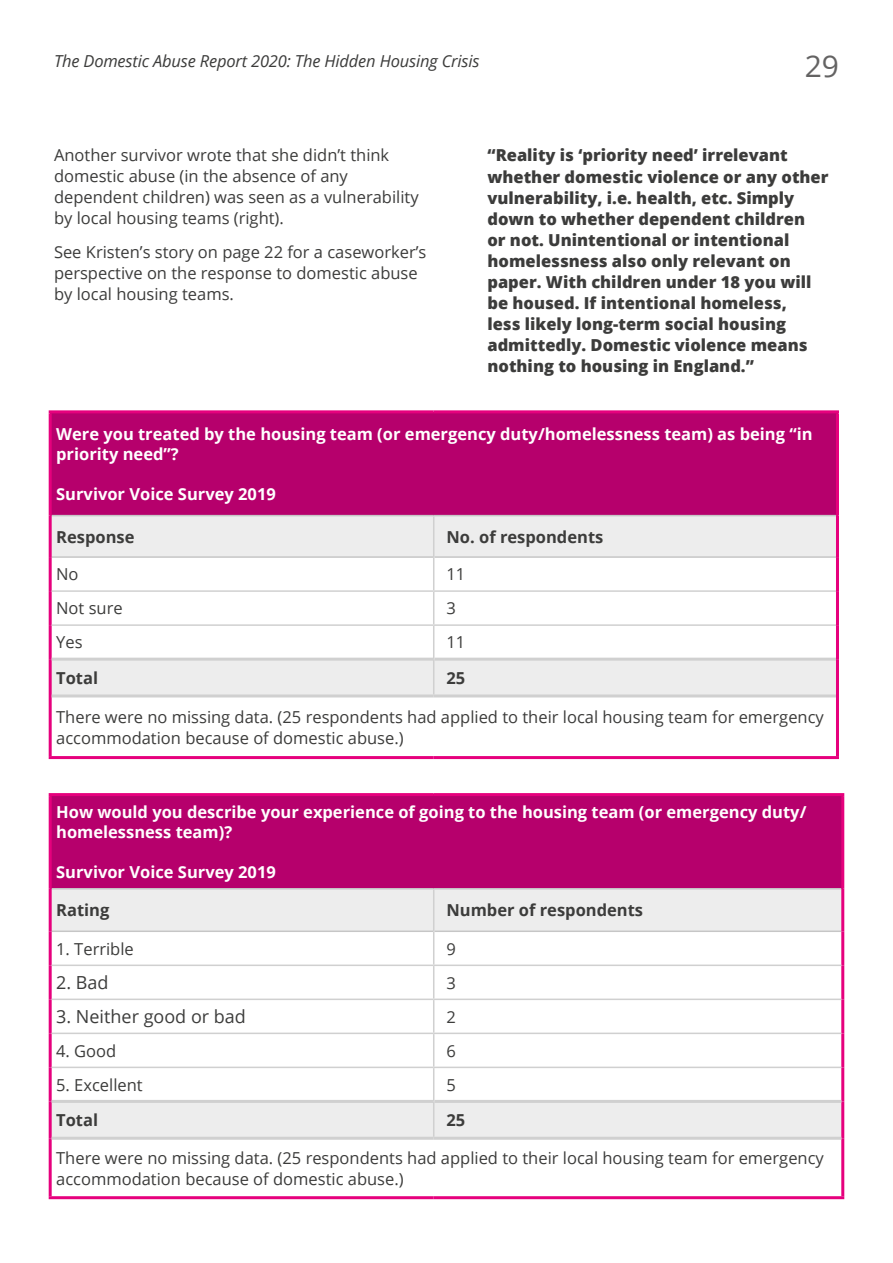
<style>
.page{position:relative;width:893px;height:1263px;background:#fff}
.page>*{position:absolute;margin:0;border:0;box-sizing:border-box;transform-origin:0 0}
.t1{font:30px "Open Sans";color:#646363}
.t2{font:18px "Open Sans";color:#3c3c3b}
.t3{font:16.5px/21px "Open Sans";color:#3c3c3b}
.t4{font:800 16.5px/21px "Open Sans";color:#3c3c3b}
.t5{font:700 16.5px/19.8px "Open Sans";color:#fff}
.t6{font:700 16.5px "Open Sans";color:#3c3c3b}
.t7{font:italic 16.5px "Open Sans";letter-spacing:-.01em;color:#3c3c3b}
</style>
<div class="page">
<div style="left:50px;top:412px;width:787px;height:104px;background:#b6006c"></div>
<svg style="left:52px;top:516px;width:784px;height:178px"></svg>
<hr style="left:52px;top:515px;width:382px;height:1px;background:#c6c6c6">
<hr style="left:434px;top:515px;width:402px;height:1px;background:#c6c6c6">
<hr style="left:52px;top:556px;width:381px;height:2px;background:#c6c6c6">
<hr style="left:434px;top:556px;width:402px;height:2px;background:#c6c6c6">
<hr style="left:49px;top:410px;width:385px;height:3px;background:#e6007d">
<hr style="left:49px;top:413px;width:3px;height:103px;background:#e6007d">
<hr style="left:434px;top:410px;width:405px;height:3px;background:#e6007d">
<hr style="left:836px;top:413px;width:3px;height:103px;background:#e6007d">
<hr style="left:49px;top:516px;width:3px;height:41px;background:#e6007d">
<hr style="left:836px;top:516px;width:3px;height:41px;background:#e6007d">
<hr style="left:49px;top:557px;width:3px;height:34px;background:#e6007d">
<hr style="left:836px;top:557px;width:3px;height:34px;background:#e6007d">
<hr style="left:49px;top:591px;width:3px;height:34px;background:#e6007d">
<hr style="left:836px;top:591px;width:3px;height:34px;background:#e6007d">
<hr style="left:49px;top:625px;width:3px;height:34px;background:#e6007d">
<hr style="left:836px;top:625px;width:3px;height:34px;background:#e6007d">
<hr style="left:49px;top:659px;width:3px;height:37px;background:#e6007d">
<hr style="left:836px;top:659px;width:3px;height:37px;background:#e6007d">
<hr style="left:49px;top:696px;width:3px;height:60px;background:#e6007d">
<hr style="left:836px;top:696px;width:3px;height:60px;background:#e6007d">
<hr style="left:49px;top:756px;width:385px;height:3px;background:#e6007d">
<hr style="left:434px;top:756px;width:405px;height:3px;background:#e6007d">
<hr style="left:52px;top:658px;width:381px;height:3px;background:#d0d0d0">
<hr style="left:434px;top:658px;width:402px;height:3px;background:#d0d0d0">
<hr style="left:52px;top:694px;width:382px;height:3px;background:#d0d0d0">
<hr style="left:434px;top:694px;width:402px;height:3px;background:#d0d0d0">
<hr style="left:433px;top:557px;width:1px;height:33px;background:#d0d0d0">
<hr style="left:52px;top:590px;width:382px;height:2px;background:#d0d0d0">
<hr style="left:434px;top:590px;width:402px;height:2px;background:#d0d0d0">
<hr style="left:433px;top:592px;width:1px;height:32px;background:#d0d0d0">
<hr style="left:52px;top:624px;width:382px;height:2px;background:#d0d0d0">
<hr style="left:434px;top:624px;width:402px;height:2px;background:#d0d0d0">
<hr style="left:433px;top:626px;width:1px;height:33px;background:#d0d0d0">
<hr style="left:433px;top:659px;width:1px;height:35px;background:#d0d0d0">
<hr style="left:433px;top:516px;width:1px;height:41px;background:#d0d0d0">
<div style="left:50px;top:794px;width:793px;height:95px;background:#b6006c"></div>
<svg style="left:52px;top:889px;width:789px;height:248px"></svg>
<hr style="left:52px;top:888px;width:382px;height:1px;background:#c6c6c6">
<hr style="left:434px;top:888px;width:407px;height:1px;background:#c6c6c6">
<hr style="left:52px;top:930px;width:381px;height:2px;background:#c6c6c6">
<hr style="left:434px;top:930px;width:407px;height:2px;background:#c6c6c6">
<hr style="left:49px;top:793px;width:385px;height:3px;background:#e6007d">
<hr style="left:49px;top:796px;width:3px;height:93px;background:#e6007d">
<hr style="left:434px;top:793px;width:410px;height:3px;background:#e6007d">
<hr style="left:841px;top:796px;width:3px;height:93px;background:#e6007d">
<hr style="left:49px;top:889px;width:3px;height:42px;background:#e6007d">
<hr style="left:841px;top:889px;width:3px;height:42px;background:#e6007d">
<hr style="left:49px;top:931px;width:3px;height:34px;background:#e6007d">
<hr style="left:841px;top:931px;width:3px;height:34px;background:#e6007d">
<hr style="left:49px;top:965px;width:3px;height:34px;background:#e6007d">
<hr style="left:841px;top:965px;width:3px;height:34px;background:#e6007d">
<hr style="left:49px;top:999px;width:3px;height:34px;background:#e6007d">
<hr style="left:841px;top:999px;width:3px;height:34px;background:#e6007d">
<hr style="left:49px;top:1033px;width:3px;height:34px;background:#e6007d">
<hr style="left:841px;top:1033px;width:3px;height:34px;background:#e6007d">
<hr style="left:49px;top:1067px;width:3px;height:34px;background:#e6007d">
<hr style="left:841px;top:1067px;width:3px;height:34px;background:#e6007d">
<hr style="left:49px;top:1101px;width:3px;height:37px;background:#e6007d">
<hr style="left:841px;top:1101px;width:3px;height:37px;background:#e6007d">
<hr style="left:49px;top:1138px;width:3px;height:58px;background:#e6007d">
<hr style="left:841px;top:1138px;width:3px;height:58px;background:#e6007d">
<hr style="left:49px;top:1196px;width:385px;height:3px;background:#e6007d">
<hr style="left:434px;top:1196px;width:410px;height:3px;background:#e6007d">
<hr style="left:52px;top:1100px;width:381px;height:3px;background:#d0d0d0">
<hr style="left:434px;top:1100px;width:407px;height:3px;background:#d0d0d0">
<hr style="left:52px;top:1137px;width:382px;height:3px;background:#d0d0d0">
<hr style="left:434px;top:1137px;width:407px;height:3px;background:#d0d0d0">
<hr style="left:433px;top:931px;width:1px;height:33px;background:#d0d0d0">
<hr style="left:52px;top:964px;width:382px;height:2px;background:#d0d0d0">
<hr style="left:434px;top:964px;width:407px;height:2px;background:#d0d0d0">
<hr style="left:433px;top:966px;width:1px;height:32px;background:#d0d0d0">
<hr style="left:52px;top:998px;width:382px;height:2px;background:#d0d0d0">
<hr style="left:434px;top:998px;width:407px;height:2px;background:#d0d0d0">
<hr style="left:433px;top:1000px;width:1px;height:32px;background:#d0d0d0">
<hr style="left:52px;top:1032px;width:382px;height:2px;background:#d0d0d0">
<hr style="left:434px;top:1032px;width:407px;height:2px;background:#d0d0d0">
<hr style="left:433px;top:1034px;width:1px;height:32px;background:#d0d0d0">
<hr style="left:52px;top:1066px;width:382px;height:2px;background:#d0d0d0">
<hr style="left:434px;top:1066px;width:407px;height:2px;background:#d0d0d0">
<hr style="left:433px;top:1068px;width:1px;height:33px;background:#d0d0d0">
<hr style="left:433px;top:1101px;width:1px;height:36px;background:#d0d0d0">
<hr style="left:433px;top:889px;width:1px;height:42px;background:#d0d0d0">
<p class="t7" style="left:54px;top:54px;width:427px">The Domestic Abuse Report 2020: The Hidden Housing Crisis</p>
<h1 class="t1" style="left:805px;top:54px;width:36px">29</h1>
<p class="t3" style="left:54px;top:147px;width:366px">Another survivor wrote that she didn’t think domestic abuse (in the absence of any dependent children) was seen as a vulnerability by local housing teams (right).</p>
<p class="t3" style="left:54px;top:243px;width:374px">See Kristen’s story on page 22 for a caseworker’s perspective on the response to domestic abuse by local housing teams.</p>
<p class="t4" style="left:487px;top:144px;width:343px">“Reality is ‘priority need’ irrelevant whether domestic violence or any other vulnerability, i.e. health, etc. Simply down to whether dependent children<br>or not. Unintentional or intentional homelessness also only relevant on paper. With children under 18 you will be housed. If intentional homeless,<br>less likely long-term social housing admittedly. Domestic violence means nothing to housing in England.”</p>
<p class="t5" style="left:56px;top:426px;width:758px">Were you treated by the housing team (or emergency duty/homelessness team) as being “in priority need”?</p>
<p class="t5" style="left:56px;top:485px;width:221px">Survivor Voice Survey 2019</p>
<p class="t6" style="left:56px;top:530px;width:80px">Response</p>
<p class="t6" style="left:446px;top:530px;width:158px">No. of respondents</p>
<p class="t3" style="left:56px;top:565px;width:24px">No</p>
<p class="t3" style="left:446px;top:565px;width:20px">11</p>
<p class="t3" style="left:56px;top:600px;width:68px">Not sure</p>
<p class="t3" style="left:446px;top:600px;width:11px">3</p>
<p class="t3" style="left:56px;top:634px;width:28px">Yes</p>
<p class="t3" style="left:446px;top:634px;width:20px">11</p>
<p class="t6" style="left:56px;top:671px;width:43px">Total</p>
<p class="t6" style="left:446px;top:671px;width:20px">25</p>
<p class="t3" style="left:56px;top:708px;width:769px">There were no missing data. (25 respondents had applied to their local housing team for emergency accommodation because of domestic abuse.)</p>
<p class="t5" style="left:56px;top:804px;width:752px">How would you describe your experience of going to the housing team (or emergency duty/ homelessness team)?</p>
<p class="t5" style="left:56px;top:863px;width:221px">Survivor Voice Survey 2019</p>
<p class="t6" style="left:56px;top:904px;width:55px">Rating</p>
<p class="t6" style="left:446px;top:904px;width:198px">Number of respondents</p>
<p class="t3" style="left:56px;top:940px;width:79px">1. Terrible</p>
<p class="t3" style="left:446px;top:940px;width:11px">9</p>
<p class="t2" style="left:56px;top:975px;width:54px">2. Bad</p>
<p class="t3" style="left:446px;top:974px;width:11px">3</p>
<p class="t2" style="left:56px;top:1009px;width:191px">3. Neither good or bad</p>
<p class="t3" style="left:446px;top:1008px;width:11px">2</p>
<p class="t3" style="left:56px;top:1042px;width:62px">4. Good</p>
<p class="t3" style="left:446px;top:1042px;width:11px">6</p>
<p class="t3" style="left:56px;top:1076px;width:88px">5. Excellent</p>
<p class="t3" style="left:446px;top:1076px;width:11px">5</p>
<p class="t6" style="left:56px;top:1113px;width:43px">Total</p>
<p class="t6" style="left:446px;top:1113px;width:20px">25</p>
<p class="t3" style="left:56px;top:1149px;width:769px">There were no missing data. (25 respondents had applied to their local housing team for emergency accommodation because of domestic abuse.)</p>
</div>
